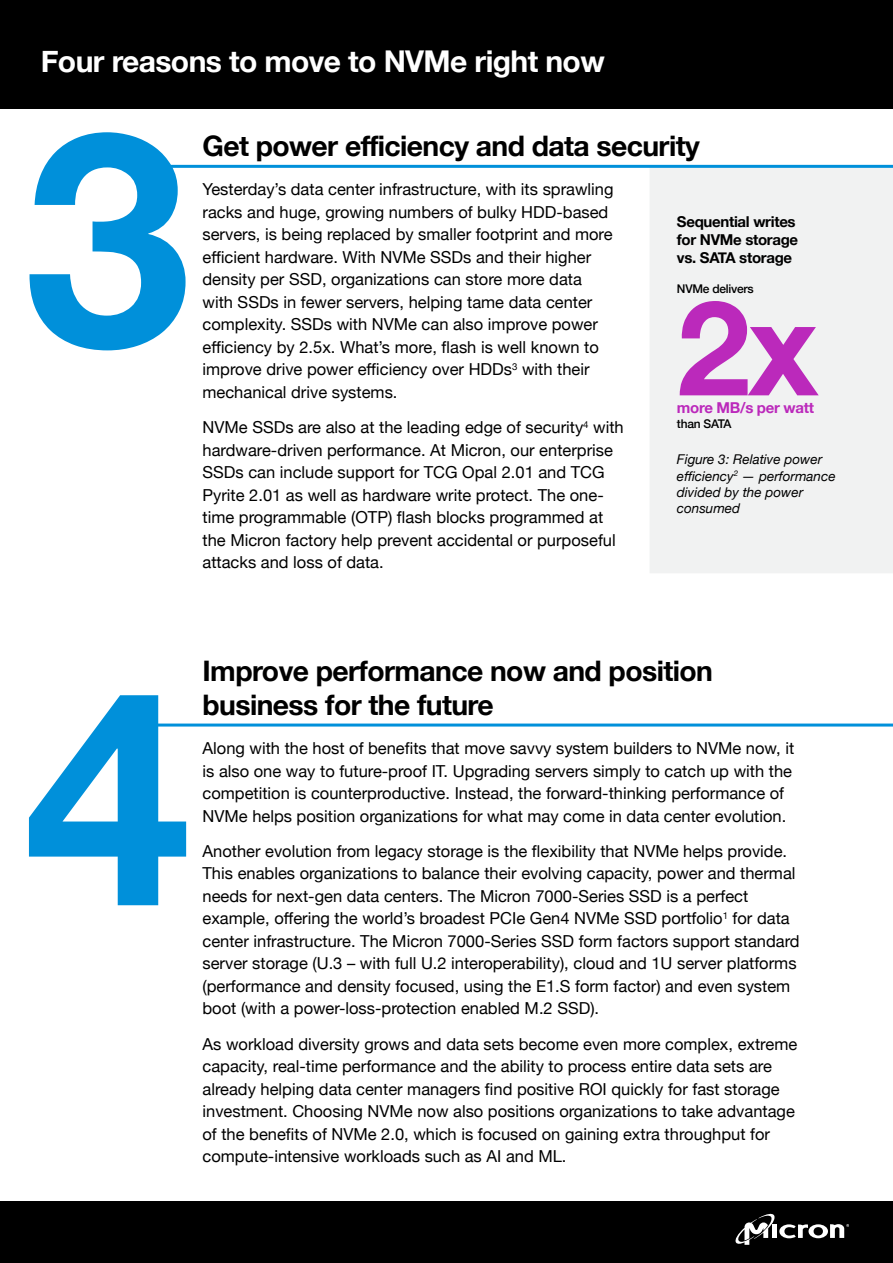
<style>
.page{position:relative;width:893px;height:1263px;background:#fff}
.page>*{position:absolute;margin:0;border:0;box-sizing:border-box;transform-origin:0 0}
.t1{font:700 300px "Helvetica Neue";color:#0090da}
.t2{font:700 132.15px "Helvetica Neue";color:#bb29bb}
.t3{font:700 30px "Helvetica Neue";letter-spacing:-.02em;color:#fff}
.t4{font:700 28.2px/33.9px "Helvetica Neue";letter-spacing:-.02em;color:#000}
.t5{font:16.5px/22.5px "Helvetica Neue";color:#000}
.t6{font:700 15px/18px "Helvetica Neue";letter-spacing:-.02em;color:#000}
.t7{font:700 15px "Helvetica Neue";letter-spacing:-.02em;color:#bb29bb}
.t8{font:italic 13.5px/16.2px "Helvetica Neue";color:#000}
.t9{font:500 12px "Helvetica Neue";letter-spacing:-.02em;color:#000}
</style>
<div class="page">
<div style="left:650px;top:168px;width:243px;height:405px;background:#f1f2f2"></div>
<div style="left:0;top:1202px;width:893px;height:61px;background:#000"></div>
<svg style="left:735px;top:1213px;width:114px;height:32px"></svg>
<hr style="left:157px;top:165px;width:736px;height:3px;background:#0090da">
<div style="left:0;top:0;width:893px;height:108px;background:#000"></div>
<hr style="left:157px;top:723px;width:736px;height:3px;background:#0090da">
<p class="t3" style="left:41px;top:38px;width:565px">Four reasons to move to NVMe right now</p>
<p class="t1" style="left:24px;top:4px;width:168px">3</p>
<p class="t4" style="left:202px;top:130px;width:499px">Get power efficiency and data security</p>
<p class="t5" style="left:202px;top:179px;width:412px">Yesterday’s data center infrastructure, with its sprawling racks and huge, growing numbers of bulky HDD-based servers, is being replaced by smaller footprint and more efficient hardware. With NVMe SSDs and their higher density per SSD, organizations can store more data with SSDs in fewer servers, helping tame data center complexity. SSDs with NVMe can also improve power efficiency by 2.5x. What’s more, flash is well known to improve drive power efficiency over HDDs<sup>3</sup> with their mechanical drive systems.</p>
<p class="t5" style="left:202px;top:417px;width:423px">NVMe SSDs are also at the leading edge of security<sup>4</sup> with hardware-driven performance. At Micron, our enterprise SSDs can include support for TCG Opal 2.01 and TCG Pyrite 2.01 as well as hardware write protect. The one&shy;time programmable (OTP) flash blocks programmed at the Micron factory help prevent accidental or purposeful attacks and loss of data.</p>
<p class="t6" style="left:677px;top:213px;width:123px">Sequential writes for NVMe storage vs. SATA storage</p>
<p class="t9" style="left:677px;top:279px;width:78px">NVMe delivers</p>
<p class="t2" style="left:677px;top:245px;width:143px">2x</p>
<p class="t7" style="left:677px;top:396px;width:139px">more MB/s per watt</p>
<p class="t9" style="left:677px;top:414px;width:56px">than SATA</p>
<p class="t8" style="left:677px;top:452px;width:160px">Figure 3: Relative power efficiency<sup>2</sup> — performance divided by the power consumed</p>
<p class="t1" style="left:24px;top:563px;width:168px">4</p>
<p class="t4" style="left:202px;top:654px;width:512px">Improve performance now and position business for the future</p>
<p class="t5" style="left:202px;top:738px;width:593px">Along with the host of benefits that move savvy system builders to NVMe now, it is also one way to future-proof IT. Upgrading servers simply to catch up with the competition is counterproductive. Instead, the forward-thinking performance of NVMe helps position organizations for what may come in data center evolution.</p>
<p class="t5" style="left:202px;top:841px;width:599px">Another evolution from legacy storage is the flexibility that NVMe helps provide.<br>This enables organizations to balance their evolving capacity, power and thermal needs for next-gen data centers. The Micron 7000-Series SSD is a perfect example, offering the world’s broadest PCIe Gen4 NVMe SSD portfolio<sup>1</sup> for data center infrastructure. The Micron 7000-Series SSD form factors support standard server storage (U.3 – with full U.2 interoperability), cloud and 1U server platforms (performance and density focused, using the E1.S form factor) and even system boot (with a power-loss-protection enabled M.2 SSD).</p>
<p class="t5" style="left:202px;top:1033px;width:596px">As workload diversity grows and data sets become even more complex, extreme capacity, real-time performance and the ability to process entire data sets are already helping data center managers find positive ROI quickly for fast storage investment. Choosing NVMe now also positions organizations to take advantage of the benefits of NVMe 2.0, which is focused on gaining extra throughput for compute-intensive workloads such as AI and ML.</p>
</div>
